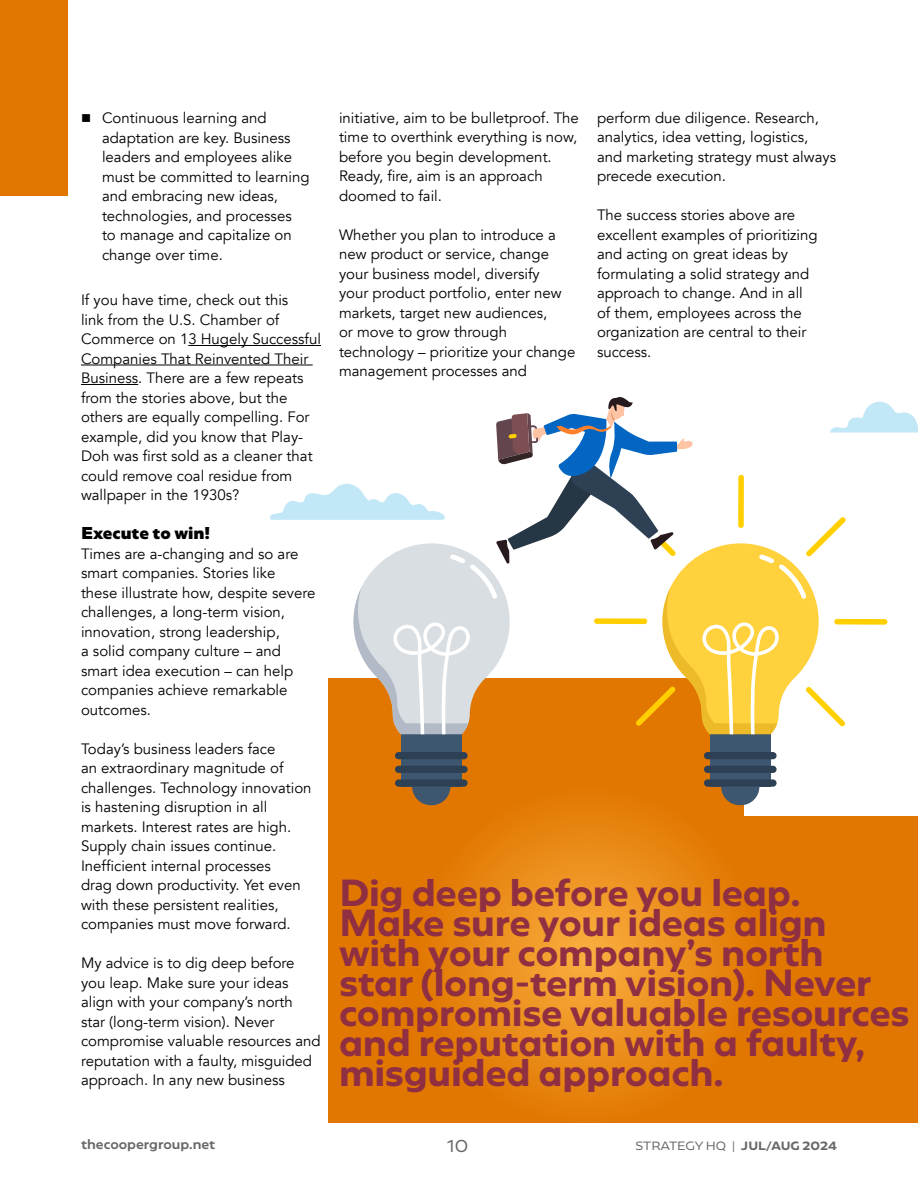
<style>
.page{position:relative;width:918px;height:1188px;background:#fff}
.page>*{position:absolute;margin:0;border:0;box-sizing:border-box;transform-origin:0 0}
.t1{font:700 33px/30px "Geometrica";letter-spacing:-.01em;color:#902f42}
.t2{font:15px/19.5px "Avenir";color:#000}
.t3{font:900 15px "Geometrica";color:#000}
.t4{font:15px "Geometrica";color:#686768}
.t5{font:500 12px "Geometrica";color:#686768}
.t6{font:10.5px "Geometrica";letter-spacing:-.005em;color:#686768}
.s1{font-weight:700}
</style>
<div class="page">
<div style="left:328px;top:678px;width:590px;height:445px;background:#e17701"></div>
<div style="left:745px;top:666px;width:173px;height:150px;background:#fff"></div>
<hr style="left:188px;top:345px;width:133px;height:1px;background:#000">
<hr style="left:81px;top:365px;width:232px;height:1px;background:#000">
<hr style="left:81px;top:384px;width:57px;height:1px;background:#000">
<div style="left:710px;top:734px;width:61px;height:53px;background:#3d5770"></div>
<div style="left:704px;top:752px;width:73px;height:7px;background:#2e4054;border-radius:4px"></div>
<div style="left:704px;top:766px;width:73px;height:7px;background:#2e4054;border-radius:4px"></div>
<div style="left:704px;top:779px;width:73px;height:8px;background:#2e4054;border-radius:4px"></div>
<svg style="left:721px;top:787px;width:38px;height:18px"></svg>
<div style="left:401px;top:734px;width:61px;height:53px;background:#3d5770"></div>
<div style="left:395px;top:752px;width:73px;height:7px;background:#2e4054;border-radius:4px"></div>
<div style="left:395px;top:766px;width:73px;height:7px;background:#2e4054;border-radius:4px"></div>
<div style="left:395px;top:779px;width:73px;height:8px;background:#2e4054;border-radius:4px"></div>
<svg style="left:412px;top:787px;width:38px;height:18px"></svg>
<svg style="left:270px;top:397px;width:648px;height:337px"></svg>
<div style="left:0;top:0;width:68px;height:196px;background:#e17701"></div>
<svg style="left:417px;top:788px;width:342px;height:335px"></svg>
<p class="t2" style="left:102px;top:108px;width:209px;text-indent:-21px">■ Continuous learning and adaptation are key. Business leaders and employees alike must be committed to learning and embracing new ideas, technologies, and processes<br>to manage and capitalize on change over time.</p>
<p class="t2" style="left:81px;top:291px;width:242px">If you have time, check out this<br>link from the U.S. Chamber of<br>Commerce on 13 Hugely Successful<br>Companies That Reinvented Their<br>Business. There are a few repeats from the stories above, but the others are equally compelling. For example, did you know that Play-<br>Doh was first sold as a cleaner that could remove coal residue from wallpaper in the 1930s?</p>
<p class="t3" style="left:81px;top:523px;width:131px">Execute to win!</p>
<p class="t2" style="left:81px;top:544px;width:236px">Times are a-changing and so are smart companies. Stories like these illustrate how, despite severe challenges, a long-term vision, innovation, strong leadership,<br>a solid company culture – and smart idea execution – can help companies achieve remarkable outcomes.</p>
<p class="t2" style="left:81px;top:739px;width:232px">Today’s business leaders face<br>an extraordinary magnitude of challenges. Technology innovation is hastening disruption in all markets. Interest rates are high.<br>Supply chain issues continue.<br>Inefficient internal processes<br>drag down productivity. Yet even with these persistent realities, companies must move forward.</p>
<p class="t2" style="left:81px;top:954px;width:241px">My advice is to dig deep before you leap. Make sure your ideas align with your company’s north star (long-term vision). Never compromise valuable resources and reputation with a faulty, misguided approach. In any new business</p>
<p class="t2" style="left:339px;top:108px;width:241px">initiative, aim to be bulletproof. The time to overthink everything is now, before you begin development.<br>Ready, fire, aim is an approach doomed to fail.</p>
<p class="t2" style="left:339px;top:225px;width:238px">Whether you plan to introduce a new product or service, change your business model, diversify<br>your product portfolio, enter new markets, target new audiences,<br>or move to grow through technology – prioritize your change management processes and</p>
<p class="t2" style="left:597px;top:108px;width:241px">perform due diligence. Research, analytics, idea vetting, logistics, and marketing strategy must always precede execution.</p>
<p class="t2" style="left:597px;top:206px;width:222px">The success stories above are excellent examples of prioritizing and acting on great ideas by formulating a solid strategy and approach to change. And in all of them, employees across the organization are central to their success.</p>
<h1 class="t1" style="left:339px;top:878px;width:572px">Dig deep before you leap.<br>Make sure your ideas align with your company’s north<br>star (long-term vision). Never compromise valuable resources and reputation with a faulty, misguided approach.</h1>
<p class="t5" style="left:81px;top:1136px;width:136px">thecoopergroup.net</p>
<p class="t4" style="left:447px;top:1136px;width:22px">10</p>
<p class="t6" style="left:635px;top:1138px;width:203px">STRATEGY HQ | <span class="s1">JUL/AUG 2024</span></p>
</div>
